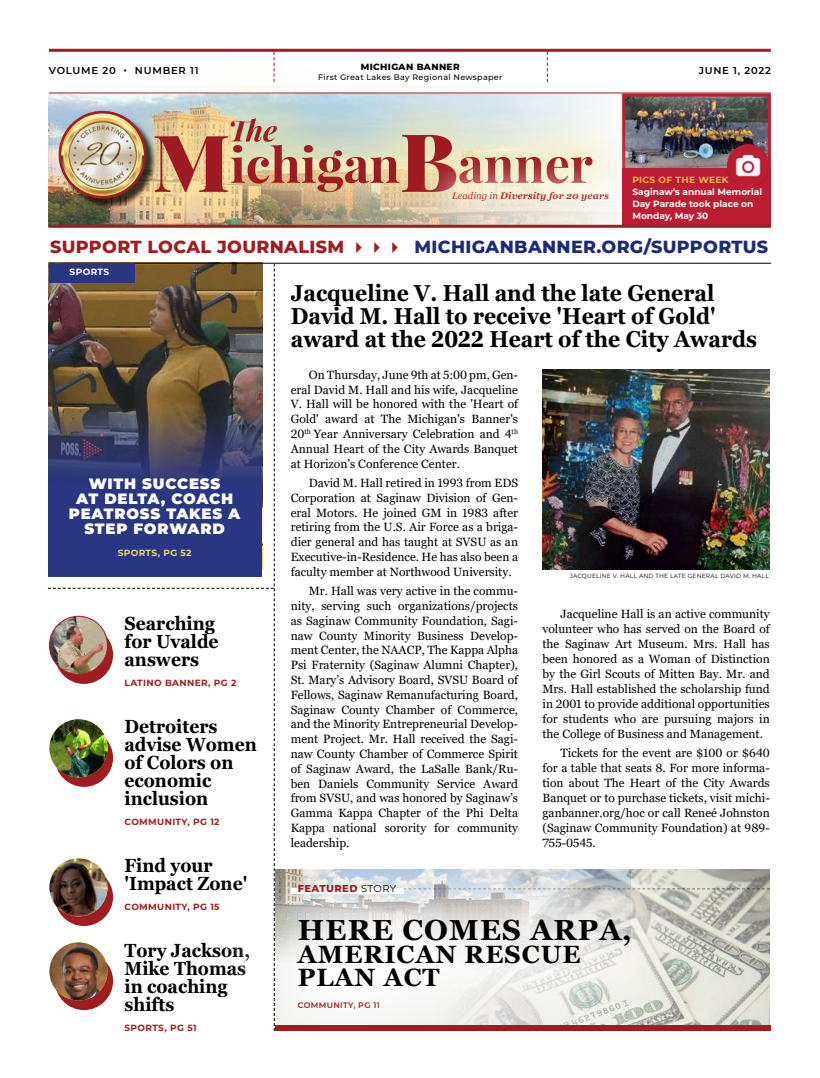
<style>
.page{position:relative;width:820px;height:1078px;background:#fff}
.page>*{position:absolute;margin:0;border:0;box-sizing:border-box;transform-origin:0 0}
.t1{font:700 29px "Georgia";letter-spacing:.04em;color:#000}
.t2{font:700 25px/23px "Georgia";letter-spacing:.04em;color:#000}
.t3{font:700 23px/23px "Georgia";color:#000;scale:.92 1}
.t4{font:700 19px/18px "Georgia";color:#000;scale:.92 1}
.t5{font:800 17.5px "Montserrat";letter-spacing:.02em;color:#1c2a7b}
.t6{font:900 15px/15px "Montserrat";letter-spacing:.05em;color:#fff;text-align:center}
.t7{font:12px/14.8px "Georgia";color:#000;text-align:justify}
.t8{font:600 10px "Montserrat";letter-spacing:.075em;color:#000101}
.t9{font:800 10px "Montserrat";letter-spacing:.04em;color:#9f1d20}
.t10{font:italic 700 9.5px "Georgia";color:#900}
.t11{font:700 9px/12px "Montserrat";color:#fff}
.t12{font:700 9px "Montserrat";letter-spacing:.04em;color:#9f1d20}
.t13{font:800 9px "Montserrat";letter-spacing:.04em;color:#000101}
.t14{font:700 9px "Montserrat";letter-spacing:.04em;color:#f1b753}
.t15{font:700 9px "Montserrat";letter-spacing:.04em;color:#eed868}
.t16{font:500 8px "Montserrat";letter-spacing:.04em;color:#000101}
.t17{font:600 8px "Montserrat";letter-spacing:.04em;color:#9f1d20}
.t18{font:6px "Montserrat";letter-spacing:.03em;color:#000101}
.s1{font-weight:400}
.s2{color:#9e1d20}
.s3{font-weight:400;color:#000101}
</style>
<div class="page">
<img style="left:48px;top:93px;width:45px;height:132px">
<img style="left:653px;top:97px;width:113px;height:71px">
<img style="left:714px;top:869px;width:55px;height:155px">
<div style="left:622px;top:93px;width:148px;height:133px;border:3px solid #bc1d33"></div>
<hr style="left:49px;top:263px;width:721px;height:1px;background:#000">
<svg style="left:714px;top:888px;width:55px;height:1px"></svg>
<svg style="left:273px;top:869px;width:441px;height:162px"></svg>
<img style="left:48px;top:264px;width:227px;height:766px">
<hr style="left:49px;top:49px;width:721px;height:3px;background:#9e1d22">
<hr style="left:49px;top:92px;width:721px;height:1px;background:#9e1d22">
<div style="left:275px;top:1024px;width:495px;height:6px;background:#9f1d20"></div>
<div style="left:93px;top:57px;width:560px;height:198px;background:#fff1a8;opacity:.7"></div>
<svg style="left:157px;top:118px;width:435px;height:74px"></svg>
<svg style="left:414px;top:153px;width:232px;height:86px"></svg>
<div style="left:55px;top:625px;width:58px;height:58px;background:#9f1d20;border-radius:50%"></div>
<img style="left:49px;top:616px;width:58px;height:58px;border-radius:29px">
<div style="left:49px;top:615px;width:59px;height:59px;border:1px solid #9f1d20;border-radius:50%"></div>
<div style="left:60px;top:112px;width:97px;height:97px;background:#000;opacity:.75"></div>
<img style="left:60px;top:112px;width:85px;height:85px;border-radius:43px">
<div style="left:59px;top:111px;width:87px;height:87px;border:3px solid #9e1d20;border-radius:50%"></div>
<div style="left:55px;top:867px;width:58px;height:58px;background:#9f1d20;border-radius:50%"></div>
<img style="left:49px;top:858px;width:58px;height:58px;border-radius:29px">
<div style="left:622px;top:168px;width:148px;height:58px;background:#bc1d33"></div>
<img style="left:727px;top:145px;width:41px;height:39px">
<hr style="left:48px;top:225px;width:722px;height:3px;background:#9f1d20">
<div style="left:55px;top:951px;width:58px;height:58px;background:#9f1d20;border-radius:50%"></div>
<img style="left:49px;top:942px;width:58px;height:58px;border-radius:29px">
<div style="left:49px;top:263px;width:85px;height:19px;background:#293782"></div>
<img style="left:542px;top:369px;width:227px;height:200px">
<p class="t8" style="left:49px;top:64px;width:151px">VOLUME 20 • NUMBER 11</p>
<p class="t13" style="left:361px;top:60px;width:100px">MICHIGAN BANNER</p>
<p class="t16" style="left:318px;top:71px;width:186px">First Great Lakes Bay Regional Newspaper</p>
<p class="t8" style="left:698px;top:64px;width:74px">JUNE 1, 2022</p>
<p class="t10" style="left:452px;top:189px;width:158px"><span class="s1">Leading in</span> Diversity for 20 years</p>
<p class="t14" style="left:632px;top:173px;width:98px">PICS OF THE WEEK</p>
<p class="t11" style="left:632px;top:185px;width:131px">Saginaw’s annual Memorial<br>Day Parade took place on<br>Monday, May 30</p>
<h3 class="t5" style="left:50px;top:234px;width:719px"><span class="s2">SUPPORT LOCAL JOURNALISM</span> <span class="s2">✔✔✔</span> MICHIGANBANNER.ORG/SUPPORTUS</h3>
<p class="t11" style="left:70px;top:266px;width:41px">SPORTS</p>
<p class="t6" style="left:69px;top:475px;width:173px">WITH SUCCESS<br>AT DELTA, COACH<br>PEATROSS TAKES A<br>STEP FORWARD</p>
<p class="t15" style="left:118px;top:546px;width:75px">SPORTS, PG 52</p>
<h3 class="t4" style="left:124px;top:614px;width:104px">Searching for Uvalde answers</h3>
<p class="t12" style="left:124px;top:676px;width:113px">LATINO BANNER, PG 2</p>
<h3 class="t4" style="left:124px;top:717px;width:145px">Detroiters advise Women of Colors on economic inclusion</h3>
<p class="t12" style="left:124px;top:815px;width:96px">COMMUNITY, PG 12</p>
<h3 class="t4" style="left:124px;top:856px;width:135px">Find your 'Impact Zone'</h3>
<p class="t12" style="left:124px;top:899px;width:97px">COMMUNITY, PG 15</p>
<h3 class="t4" style="left:124px;top:941px;width:138px">Tory Jackson,<br>Mike Thomas in coaching shifts</h3>
<p class="t12" style="left:124px;top:1020px;width:74px">SPORTS, PG 51</p>
<h3 class="t3" style="left:290px;top:281px;width:508px">Jacqueline V. Hall and the late General<br>David M. Hall to receive 'Heart of Gold' award at the 2022 Heart of the City Awards</h3>
<p class="t7" style="left:290px;top:367px;width:229px;text-indent:18px">On Thursday, June 9th at 5:00 pm, Gen&shy;eral David M. Hall and his wife, Jacqueline V. Hall will be honored with the 'Heart of Gold' award at The Michigan's Banner's 20<sup>th</sup> Year Anniversary Celebration and 4<sup>th </sup>Annual Heart of the City Awards Banquet at Horizon’s Conference Center.</p>
<p class="t7" style="left:290px;top:475px;width:229px;text-indent:18px">David M. Hall retired in 1993 from EDS Corporation at Saginaw Division of Gen&shy;eral Motors. He joined GM in 1983 after retiring from the U.S. Air Force as a briga&shy;dier general and has taught at SVSU as an Executive-in-Residence. He has also been a faculty member at Northwood University.</p>
<p class="t7" style="left:290px;top:583px;width:229px;text-indent:18px">Mr. Hall was very active in the commu&shy;nity, serving such organizations/projects as Saginaw Community Foundation, Sagi&shy;naw County Minority Business Develop&shy;ment Center, the NAACP, The Kappa Alpha Psi Fraternity (Saginaw Alumni Chapter), St. Mary’s Advisory Board, SVSU Board of Fellows, Saginaw Remanufacturing Board, Saginaw County Chamber of Commerce, and the Minority Entrepreneurial Develop&shy;ment Project. Mr. Hall received the Sagi&shy;naw County Chamber of Commerce Spirit of Saginaw Award, the LaSalle Bank/Ru&shy;ben Daniels Community Service Award from SVSU, and was honored by Saginaw’s Gamma Kappa Chapter of the Phi Delta Kappa national sorority for community leadership.</p>
<p class="t18" style="left:569px;top:571px;width:200px">JACQUELINE V. HALL AND THE LATE GENERAL DAVID M. HALL</p>
<p class="t7" style="left:542px;top:606px;width:229px;text-indent:18px">Jacqueline Hall is an active community volunteer who has served on the Board of the Saginaw Art Museum. Mrs. Hall has been honored as a Woman of Distinction by the Girl Scouts of Mitten Bay. Mr. and Mrs. Hall established the scholarship fund in 2001 to provide additional opportunities for students who are pursuing majors in the College of Business and Management.</p>
<p class="t7" style="left:542px;top:745px;width:229px;text-indent:18px">Tickets for the event are $100 or $640 for a table that seats 8. For more informa&shy;tion about The Heart of the City Awards Banquet or to purchase tickets, visit michi&shy;ganbanner.org/hoc or call Reneé Johnston (Saginaw Community Foundation) at 989- 755-0545.</p>
<p class="t9" style="left:297px;top:880px;width:100px">FEATURED <span class="s3">STORY</span></p>
<h1 class="t1" style="left:298px;top:911px;width:335px">HERE COMES ARPA,</h1>
<h2 class="t2" style="left:298px;top:942px;width:284px">AMERICAN RESCUE<br>PLAN ACT</h2>
<p class="t17" style="left:297px;top:999px;width:84px">COMMUNITY, PG 11</p>
</div>
